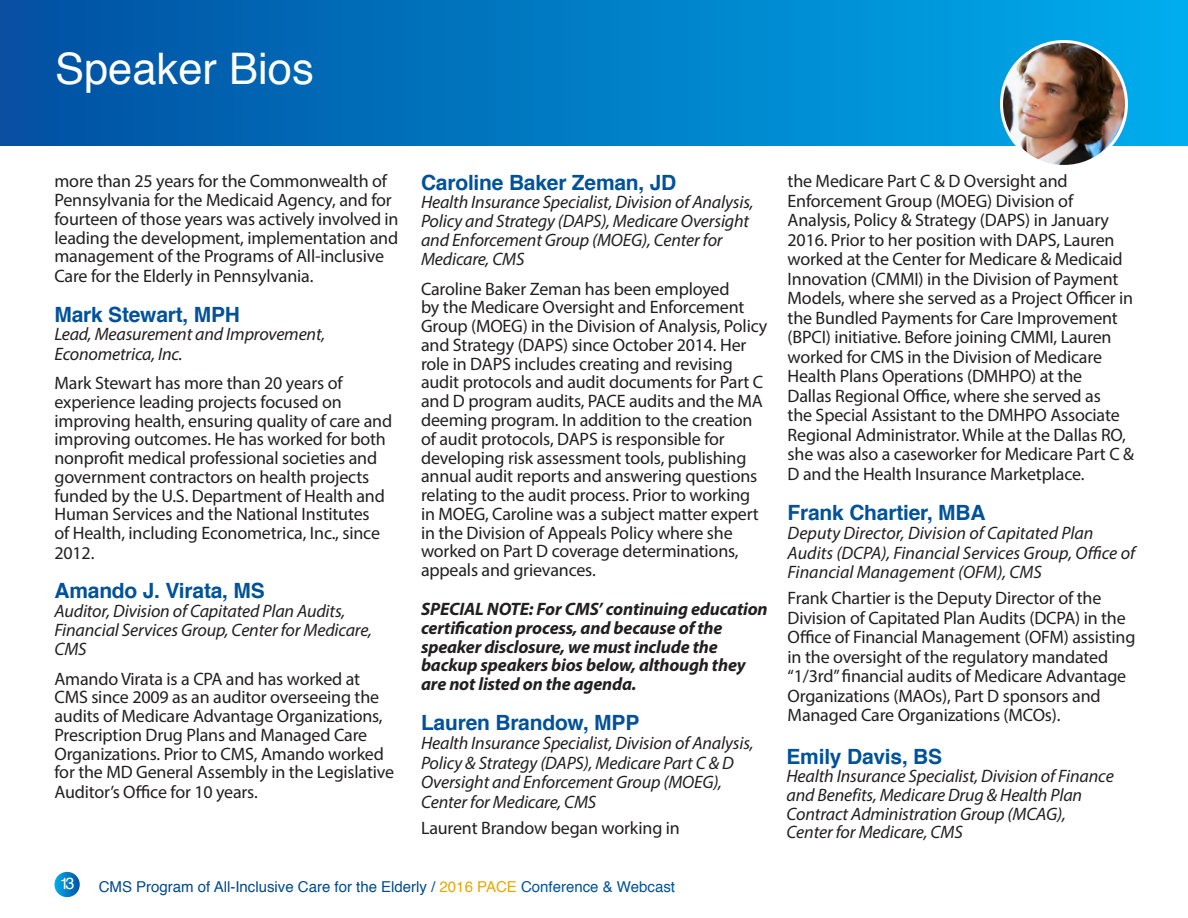
<style>
.page{position:relative;width:1188px;height:918px;background:#fff}
.page>*{position:absolute;margin:0;border:0;box-sizing:border-box;transform-origin:0 0}
.t1{font:43.5px "Helvetica";color:#fff}
.t2{font:700 21px "Helvetica";letter-spacing:-.01em;color:#01529a}
.t3{font:18px/19.5px "Myriad Pro";letter-spacing:-.01em;color:#231f20}
.t4{font:italic 18px/19.5px "Myriad Pro";letter-spacing:-.01em;color:#231f20}
.t5{font:italic 700 18px/18.8px "Myriad Pro";letter-spacing:-.01em;color:#231f20}
.t6{font:16.2px "Helvetica";color:#fff}
.t7{font:15px "Helvetica";color:#014990}
.s1{color:#01529a}
.s2{color:#e5a800}
</style>
<div class="page">
<svg style="left:54px;top:872px;width:26px;height:25px"></svg>
<div style="left:0;top:0;width:1188px;height:146px;background:linear-gradient(to right,#004ea0,#03aeed)"></div>
<img style="left:1002px;top:42px;width:124px;height:124px;border-radius:62px">
<div style="left:1000px;top:40px;width:128px;height:128px;border:3px solid #fff;border-radius:50%"></div>
<p class="t1" style="left:55px;top:35px;width:260px">Speaker Bios</p>
<p class="t3" style="left:54px;top:172px;width:346px;line-height:18.9px">more than 25 years for the Commonwealth of Pennsylvania for the Medicaid Agency, and for fourteen of those years was actively involved in leading the development, implementation and management of the Programs of All-inclusive Care for the Elderly in Pennsylvania.</p>
<p class="t2" style="left:54px;top:297px;width:187px">Mark Stewart, MPH</p>
<p class="t4" style="left:54px;top:324px;width:272px">Lead, Measurement and Improvement,<br>Econometrica, Inc.</p>
<p class="t3" style="left:54px;top:373px;width:339px;line-height:18.9px">Mark Stewart has more than 20 years of experience leading projects focused on improving health, ensuring quality of care and improving outcomes. He has worked for both nonprofit medical professional societies and government contractors on health projects funded by the U.S. Department of Health and Human Services and the National Institutes<br>of Health, including Econometrica, Inc., since 2012.</p>
<p class="t2" style="left:54px;top:574px;width:212px">Amando J. Virata, MS</p>
<p class="t4" style="left:54px;top:601px;width:319px">Auditor, Division of Capitated Plan Audits,<br>Financial Services Group, Center for Medicare,<br>CMS</p>
<p class="t3" style="left:54px;top:669px;width:341px;line-height:18.9px">Amando Virata is a CPA and has worked at CMS since 2009 as an auditor overseeing the audits of Medicare Advantage Organizations, Prescription Drug Plans and Managed Care Organizations. Prior to CMS, Amando worked for the MD General Assembly in the Legislative Auditor’s Office for 10 years.</p>
<p class="t2" style="left:421px;top:165px;width:257px">Caroline Baker Zeman, JD</p>
<p class="t4" style="left:421px;top:193px;width:334px;line-height:19px">Health Insurance Specialist, Division of Analysis, Policy and Strategy (DAPS), Medicare Oversight and Enforcement Group (MOEG), Center for Medicare, CMS</p>
<p class="t3" style="left:421px;top:279px;width:348px;line-height:18.8px">Caroline Baker Zeman has been employed<br>by the Medicare Oversight and Enforcement Group (MOEG) in the Division of Analysis, Policy and Strategy (DAPS) since October 2014. Her role in DAPS includes creating and revising audit protocols and audit documents for Part C and D program audits, PACE audits and the MA deeming program. In addition to the creation of audit protocols, DAPS is responsible for developing risk assessment tools, publishing annual audit reports and answering questions relating to the audit process. Prior to working in MOEG, Caroline was a subject matter expert in the Division of Appeals Policy where she worked on Part D coverage determinations, appeals and grievances.</p>
<p class="t5" style="left:421px;top:599px;width:348px">SPECIAL NOTE: For CMS’ continuing education certification process, and because of the speaker disclosure, we must include the backup speakers bios below, although they are not listed on the agenda.</p>
<p class="t2" style="left:421px;top:705px;width:220px">Lauren Brandow, MPP</p>
<p class="t4" style="left:421px;top:733px;width:334px">Health Insurance Specialist, Division of Analysis, Policy &amp; Strategy (DAPS), Medicare Part C &amp; D Oversight and Enforcement Group (MOEG), Center for Medicare, CMS</p>
<p class="t3" style="left:421px;top:818px;width:260px">Laurent Brandow began working in</p>
<p class="t6" style="left:60px;top:871px;width:16px">13</p>
<p class="t7" style="left:99px;top:875px;width:578px">CMS Program of All-Inclusive Care for the Elderly <span class="s1">/</span> <span class="s2">2016 PACE</span> <span class="s1">Conference &amp; Webcast</span></p>
<p class="t3" style="left:788px;top:171px;width:348px">the Medicare Part C &amp; D Oversight and Enforcement Group (MOEG) Division of Analysis, Policy &amp; Strategy (DAPS) in January 2016. Prior to her position with DAPS, Lauren worked at the Center for Medicare &amp; Medicaid Innovation (CMMI) in the Division of Payment Models, where she served as a Project Officer in the Bundled Payments for Care Improvement (BPCI) initiative. Before joining CMMI, Lauren worked for CMS in the Division of Medicare Health Plans Operations (DMHPO) at the<br>Dallas Regional Office, where she served as<br>the Special Assistant to the DMHPO Associate Regional Administrator. While at the Dallas RO, she was also a caseworker for Medicare Part C &amp; D and the Health Insurance Marketplace.</p>
<p class="t2" style="left:788px;top:495px;width:200px">Frank Chartier, MBA</p>
<p class="t4" style="left:788px;top:523px;width:349px">Deputy Director, Division of Capitated Plan<br>Audits (DCPA), Financial Services Group, Office of<br>Financial Management (OFM), CMS</p>
<p class="t3" style="left:788px;top:588px;width:349px">Frank Chartier is the Deputy Director of the Division of Capitated Plan Audits (DCPA) in the Office of Financial Management (OFM) assisting in the oversight of the regulatory mandated “1/3rd” financial audits of Medicare Advantage Organizations (MAOs), Part D sponsors and Managed Care Organizations (MCOs).</p>
<p class="t2" style="left:786px;top:740px;width:157px">Emily Davis, BS</p>
<p class="t4" style="left:786px;top:767px;width:329px;line-height:18.6px">Health Insurance Specialist, Division of Finance and Benefits, Medicare Drug &amp; Health Plan Contract Administration Group (MCAG), Center for Medicare, CMS</p>
</div>
